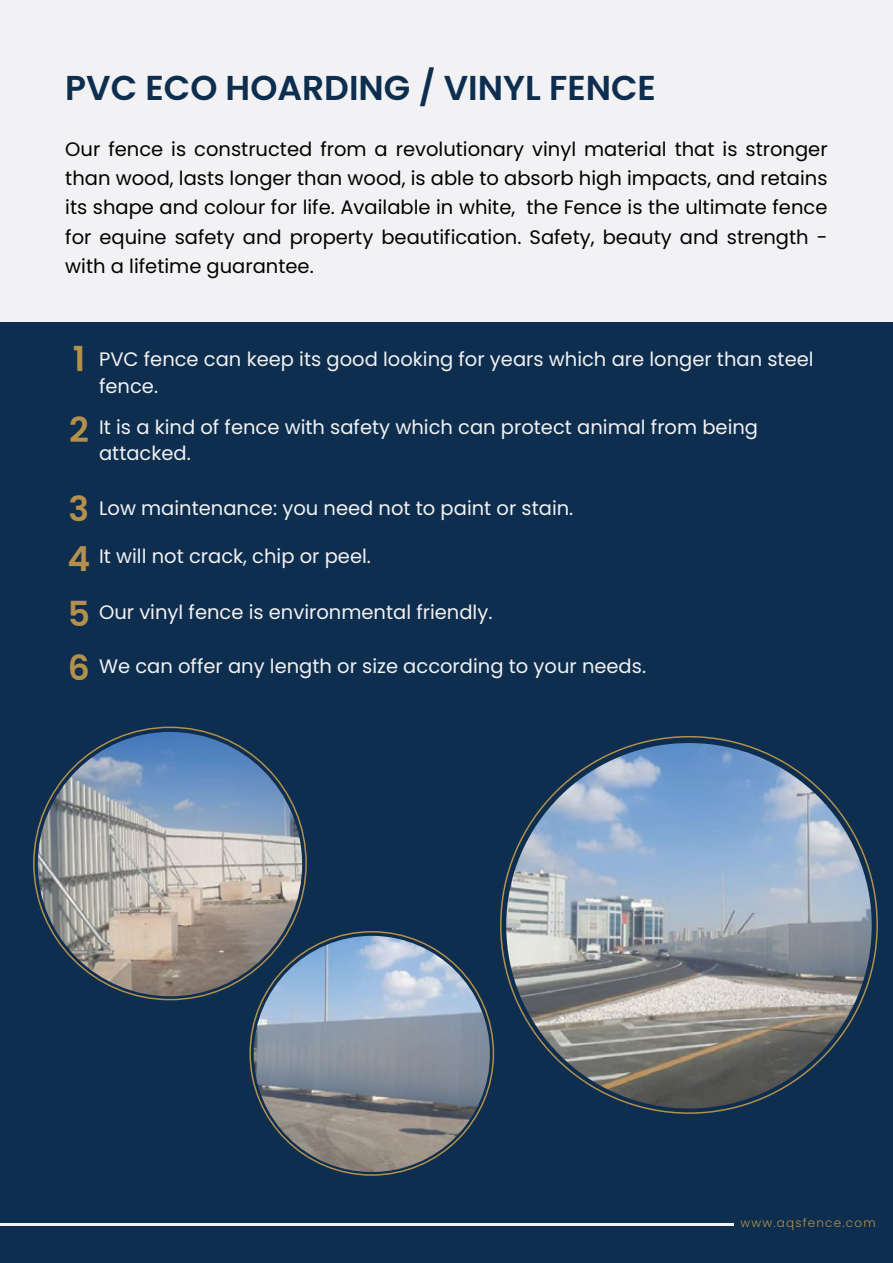
<style>
.page{position:relative;width:893px;height:1263px;background:#f2f1f3}
.page>*{position:absolute;margin:0;border:0;box-sizing:border-box;transform-origin:0 0}
.t1{font:600 34.5px "Poppins";color:#0d2e4e}
.t2{font:600 34.5px "Poppins";color:#b3904c}
.t3{font:19.5px/29.4px "Poppins";color:#010101;text-align:justify}
.t4{font:19.5px/26.4px "Poppins";color:#f2f1f3}
.t5{font:300 12px "Poppins";letter-spacing:.1em;color:#b3904c}
.s1{font-weight:600;font-size:34.5px;color:#b3904c}
</style>
<div class="page">
<div style="left:0;top:323px;width:893px;height:940px;background:#0d2e4e"></div>
<img style="left:38px;top:732px;width:264px;height:264px;border-radius:132px">
<img style="left:254px;top:936px;width:236px;height:236px;border-radius:118px">
<img style="left:506px;top:743px;width:366px;height:365px;border-radius:183px">
<hr style="left:0;top:1223px;width:733px;height:3px;background:#f2f1f3">
<h1 class="t1" style="left:65px;top:68px;width:592px">PVC ECO HOARDING / VINYL FENCE</h1>
<p class="t3" style="left:65px;top:134px;width:764px">Our fence is constructed from a revolutionary vinyl material that is stronger than wood, lasts longer than wood, is able to absorb high impacts, and retains its shape and colour for life. Available in white, the Fence is the ultimate fence for equine safety and property beautification. Safety, beauty and strength - with a lifetime guarantee.</p>
<h1 class="t2" style="left:73px;top:339px;width:14px">1</h1>
<h1 class="t2" style="left:69px;top:410px;width:21px">2</h1>
<p class="t4" style="left:99px;top:346px;width:716px">PVC fence can keep its good looking for years which are longer than steel fence.</p>
<p class="t4" style="left:99px;top:414px;width:661px">It is a kind of fence with safety which can protect animal from being attacked.</p>
<p class="t4" style="left:69px;top:495px;width:506px"><span class="s1">3</span> Low maintenance: you need not to paint or stain.</p>
<p class="t4" style="left:68px;top:543px;width:305px"><span class="s1">4</span> It will not crack, chip or peel.</p>
<p class="t4" style="left:68px;top:599px;width:426px"><span class="s1">5</span> Our vinyl fence is environmental friendly.</p>
<p class="t4" style="left:68px;top:653px;width:580px"><span class="s1">6</span> We can offer any length or size according to your needs.</p>
<p class="t5" style="left:740px;top:1216px;width:137px">www.aqsfence.com</p>
</div>
